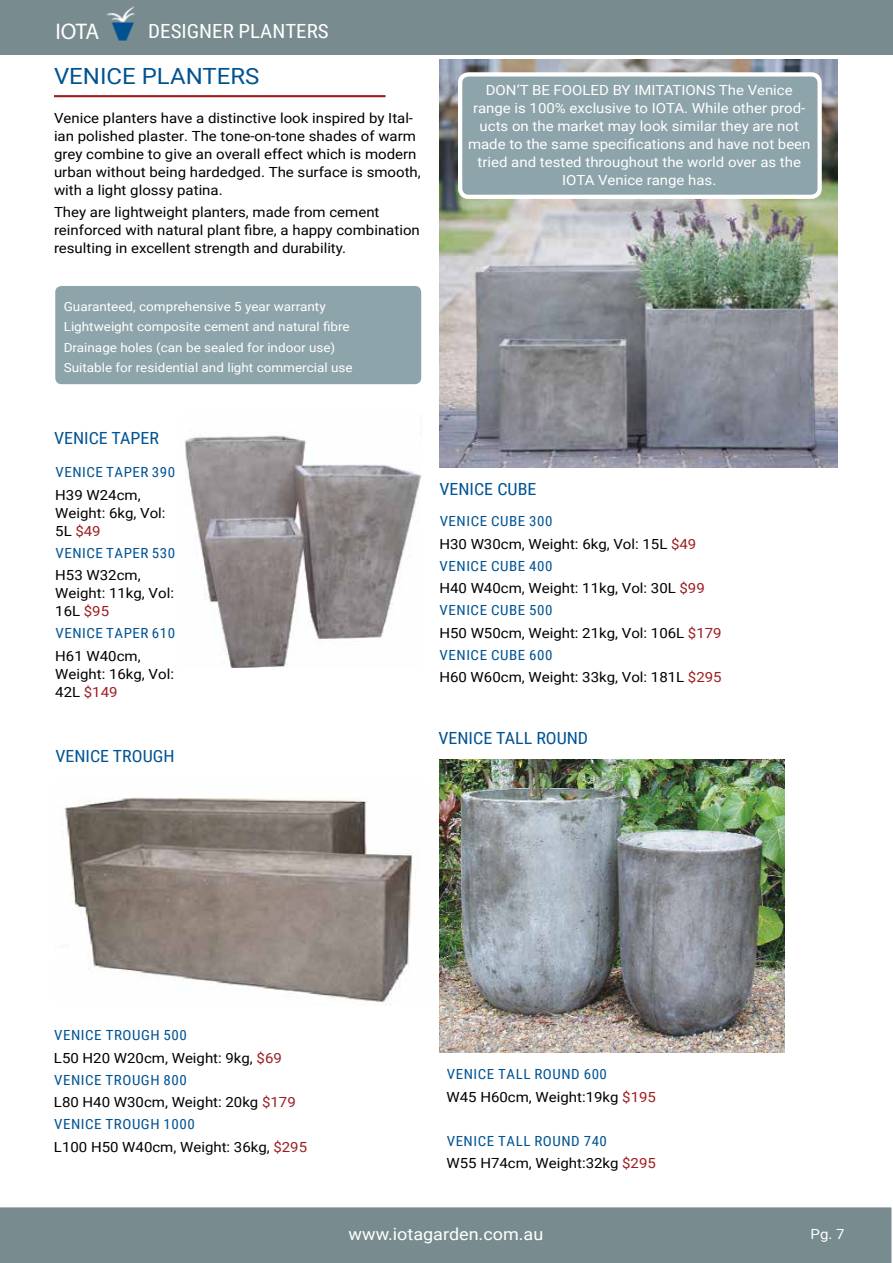
<style>
.page{position:relative;width:893px;height:1263px;background:#fff}
.page>*{position:absolute;margin:0;border:0;box-sizing:border-box;transform-origin:0 0}
.t1{font:22.65px "Myriad Pro";color:#fff}
.t2{font:22.35px "Roboto";color:#005392;scale:1.08 1}
.t3{font:19.5px "Roboto Condensed";color:#fff;scale:1.08 1}
.t4{font:16.8px "Roboto Condensed";color:#005392;scale:1.08 1}
.t5{font:16.8px "Roboto";color:#fff;scale:1.08 1}
.t6{font:13.95px/18px "Roboto";color:#000;scale:1.08 1}
.t7{font:13.95px/18px "Roboto";color:#fff;text-align:center;scale:1.08 1}
.t8{font:13.95px "Roboto Condensed";letter-spacing:.035em;color:#005392;scale:1.08 1}
.t9{font:12.6px/20.4px "Roboto";color:#fff;scale:1.08 1}
.s1{color:#9e1d20}
</style>
<div class="page">
<div style="left:0;top:0;width:893px;height:54px;background:#788b8f"></div>
<img style="left:106px;top:6px;width:29px;height:35px">
<div style="left:0;top:1207px;width:892px;height:56px;background:#788b8f"></div>
<img style="left:439px;top:59px;width:398px;height:409px">
<div style="left:53px;top:284px;width:370px;height:102px;background:#8da4aa;border-radius:9px"></div>
<div style="left:51px;top:282px;width:374px;height:106px;border:4px solid #fff;border-radius:9px"></div>
<div style="left:460px;top:74px;width:360px;height:123px;background:#8da4aa;border-radius:9px"></div>
<div style="left:458px;top:72px;width:364px;height:127px;border:4px solid #fff;border-radius:9px"></div>
<img style="left:185px;top:415px;width:237px;height:253px">
<hr style="left:54px;top:95px;width:332px;height:2px;background:#9e1d20">
<img style="left:62px;top:797px;width:356px;height:209px">
<img style="left:440px;top:759px;width:344px;height:293px">
<h1 class="t1" style="left:56px;top:18px;width:45px">IOTA</h1>
<h3 class="t3" style="left:148px;top:18px;width:169px">DESIGNER PLANTERS</h3>
<h2 class="t2" style="left:54px;top:61px;width:192px">VENICE PLANTERS</h2>
<p class="t6" style="left:54px;top:108px;width:341px">Venice planters have a distinctive look inspired by Ital&shy;ian polished plaster. The tone-on-tone shades of warm grey combine to give an overall effect which is modern urban without being hardedged. The surface is smooth, with a light glossy patina.</p>
<p class="t6" style="left:54px;top:202px;width:340px">They are lightweight planters, made from cement reinforced with natural plant fibre, a happy combination resulting in excellent strength and durability.</p>
<p class="t9" style="left:64px;top:295px;width:269px">Guaranteed, comprehensive 5 year warranty Lightweight composite cement and natural fibre Drainage holes (can be sealed for indoor use)<br>Suitable for residential and light commercial use</p>
<p class="t7" style="left:468px;top:80px;width:319px">DON’T BE FOOLED BY IMITATIONS The Venice range is 100% exclusive to IOTA. While other prod&shy;ucts on the market may look similar they are not made to the same specifications and have not been tried and tested throughout the world over as the IOTA Venice range has.</p>
<p class="t4" style="left:54px;top:426px;width:99px">VENICE TAPER</p>
<p class="t8" style="left:56px;top:463px;width:112px">VENICE TAPER 390</p>
<p class="t6" style="left:55px;top:485px;width:104px">H39 W24cm,<br>Weight: 6kg, Vol:<br>5L <span class="s1">$49</span></p>
<p class="t8" style="left:56px;top:543px;width:112px">VENICE TAPER 530</p>
<p class="t6" style="left:55px;top:566px;width:111px">H53 W32cm,<br>Weight: 11kg, Vol:<br>16L <span class="s1">$95</span></p>
<p class="t8" style="left:56px;top:624px;width:112px">VENICE TAPER 610</p>
<p class="t6" style="left:55px;top:646px;width:111px">H61 W40cm,<br>Weight: 16kg, Vol:<br>42L <span class="s1">$149</span></p>
<p class="t4" style="left:55px;top:744px;width:112px">VENICE TROUGH</p>
<p class="t4" style="left:439px;top:477px;width:91px">VENICE CUBE</p>
<p class="t8" style="left:440px;top:512px;width:106px">VENICE CUBE 300</p>
<p class="t6" style="left:439px;top:534px;width:239px">H30 W30cm, Weight: 6kg, Vol: 15L <span class="s1">$49</span></p>
<p class="t8" style="left:440px;top:556px;width:106px">VENICE CUBE 400</p>
<p class="t6" style="left:439px;top:579px;width:247px">H40 W40cm, Weight: 11kg, Vol: 30L <span class="s1">$99</span></p>
<p class="t8" style="left:440px;top:601px;width:106px">VENICE CUBE 500</p>
<p class="t6" style="left:439px;top:623px;width:263px">H50 W50cm, Weight: 21kg, Vol: 106L <span class="s1">$179</span></p>
<p class="t8" style="left:440px;top:645px;width:106px">VENICE CUBE 600</p>
<p class="t6" style="left:439px;top:668px;width:263px">H60 W60cm, Weight: 33kg, Vol: 181L <span class="s1">$295</span></p>
<p class="t4" style="left:438px;top:726px;width:140px">VENICE TALL ROUND</p>
<p class="t8" style="left:54px;top:1026px;width:124px">VENICE TROUGH 500</p>
<p class="t6" style="left:54px;top:1048px;width:213px">L50 H20 W20cm, Weight: 9kg, <span class="s1">$69</span></p>
<p class="t8" style="left:54px;top:1070px;width:124px">VENICE TROUGH 800</p>
<p class="t6" style="left:54px;top:1093px;width:225px">L80 H40 W30cm, Weight: 20kg <span class="s1">$179</span></p>
<p class="t8" style="left:54px;top:1115px;width:132px">VENICE TROUGH 1000</p>
<p class="t6" style="left:54px;top:1137px;width:236px">L100 H50 W40cm, Weight: 36kg, <span class="s1">$295</span></p>
<p class="t8" style="left:447px;top:1064px;width:150px">VENICE TALL ROUND 600</p>
<p class="t6" style="left:446px;top:1087px;width:195px">W45 H60cm, Weight:19kg <span class="s1">$195</span></p>
<p class="t8" style="left:447px;top:1131px;width:150px">VENICE TALL ROUND 740</p>
<p class="t6" style="left:446px;top:1154px;width:195px">W55 H74cm, Weight:32kg <span class="s1">$295</span></p>
<p class="t5" style="left:349px;top:1222px;width:182px">www.iotagarden.com.au</p>
<p class="t7" style="left:811px;top:1224px;width:33px">Pg. 7</p>
</div>
